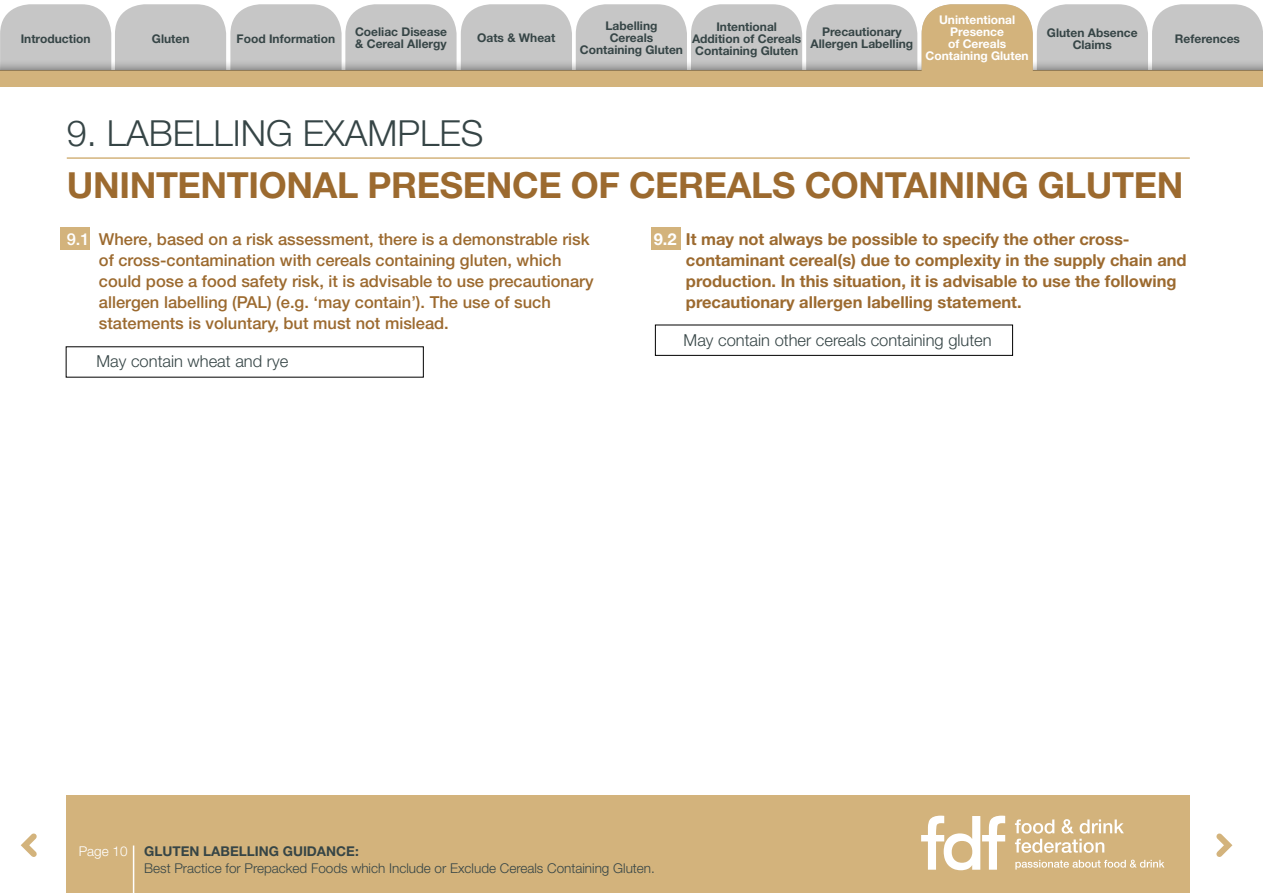
<style>
.page{position:relative;width:1263px;height:893px;background:#fff}
.page>*{position:absolute;margin:0;border:0;box-sizing:border-box;transform-origin:0 0}
.t1{font:700 36px "Helvetica Neue";letter-spacing:-.01em;color:#9c6a2f}
.t2{font:300 36px "Helvetica Neue";color:#364546}
.t3{font:500 16.5px/21px "Helvetica Neue";color:#9c6a2f}
.t4{font:700 16.5px/21px "Helvetica Neue";color:#9c6a2f}
.t5{font:300 16.5px "Helvetica Neue";color:#364546}
.t6{font:300 13.5px "Helvetica Neue";color:#364546}
.t7{font:700 13.5px "Helvetica Neue";color:#364546}
.t8{font:300 13.5px "Helvetica Neue";color:#fff}
.t9{font:700 12px/12px "Helvetica Neue";color:#364546;text-align:center}
.t10{font:700 12px/12px "Helvetica Neue";color:#fff;text-align:center}
.s1{color:#fff}
</style>
<div class="page">
<div style="left:67px;top:795px;width:1123px;height:98px;background:#d3b37c"></div>
<hr style="left:133px;top:845px;width:1px;height:48px;background:#fff">
<svg style="left:1216px;top:833px;width:17px;height:24px"></svg>
<svg style="left:20px;top:833px;width:17px;height:24px"></svg>
<svg style="left:1015px;top:819px;width:109px;height:34px"></svg>
<svg style="left:921px;top:816px;width:84px;height:54px"></svg>
<svg style="left:1015px;top:860px;width:149px;height:10px"></svg>
<div style="left:0;top:71px;width:1263px;height:16px;background:#d3b37c"></div>
<div style="left:61px;top:227px;width:29px;height:22px;background:#d3b37c"></div>
<div style="left:651px;top:227px;width:29px;height:22px;background:#d3b37c"></div>
<hr style="left:67px;top:157px;width:1123px;height:2px;background:#d3b37c">
<div style="left:655px;top:325px;width:358px;height:31px;border:1px solid #000"></div>
<svg style="left:0;top:4px;width:1263px;height:67px;background:#c8c5c0"></svg>
<p class="t10" style="left:925px;top:14px;width:105px">Unintentional<br>Presence<br>of Cereals<br>Containing Gluten</p>
<p class="t9" style="left:580px;top:20px;width:105px">Labelling<br>Cereals<br>Containing Gluten</p>
<p class="t9" style="left:355px;top:26px;width:93px;text-align:left">Coeliac Disease &amp; Cereal Allergy</p>
<p class="t9" style="left:692px;top:20px;width:111px">Intentional<br>Addition of Cereals<br>Containing Gluten</p>
<p class="t9" style="left:21px;top:32px;width:71px">Introduction</p>
<p class="t9" style="left:152px;top:32px;width:39px">Gluten</p>
<p class="t9" style="left:237px;top:32px;width:100px">Food Information</p>
<p class="t9" style="left:477px;top:32px;width:80px">Oats &amp; Wheat</p>
<p class="t9" style="left:810px;top:26px;width:104px">Precautionary<br>Allergen Labelling</p>
<p class="t9" style="left:1047px;top:26px;width:92px">Gluten Absence<br>Claims</p>
<p class="t9" style="left:1175px;top:32px;width:67px">References</p>
<h1 class="t2" style="left:67px;top:111px;width:418px">9. LABELLING EXAMPLES</h1>
<h1 class="t1" style="left:67px;top:162px;width:1118px">UNINTENTIONAL PRESENCE OF CEREALS CONTAINING GLUTEN</h1>
<p class="t3" style="left:99px;top:228px;width:496px;text-indent:-32px"><span class="s1">9.1</span> Where, based on a risk assessment, there is a demonstrable risk of cross-contamination with cereals containing gluten, which could pose a food safety risk, it is advisable to use precautionary allergen labelling (PAL) (e.g. ‘may contain’). The use of such statements is voluntary, but must not mislead.</p>
<p class="t5" style="left:97px;top:351px;width:193px">May contain wheat and rye</p>
<p class="t4" style="left:686px;top:228px;width:502px;text-indent:-32px"><span class="s1">9.2</span> It may not always be possible to specify the other cross&shy;contaminant cereal(s) due to complexity in the supply chain and production. In this situation, it is advisable to use the following precautionary allergen labelling statement.</p>
<p class="t5" style="left:684px;top:330px;width:310px">May contain other cereals containing gluten</p>
<p class="t8" style="left:79px;top:843px;width:50px">Page 10</p>
<p class="t7" style="left:144px;top:843px;width:216px">GLUTEN LABELLING GUIDANCE:</p>
<p class="t6" style="left:144px;top:859px;width:512px">Best Practice for Prepacked Foods which Include or Exclude Cereals Containing Gluten.</p>
</div>
